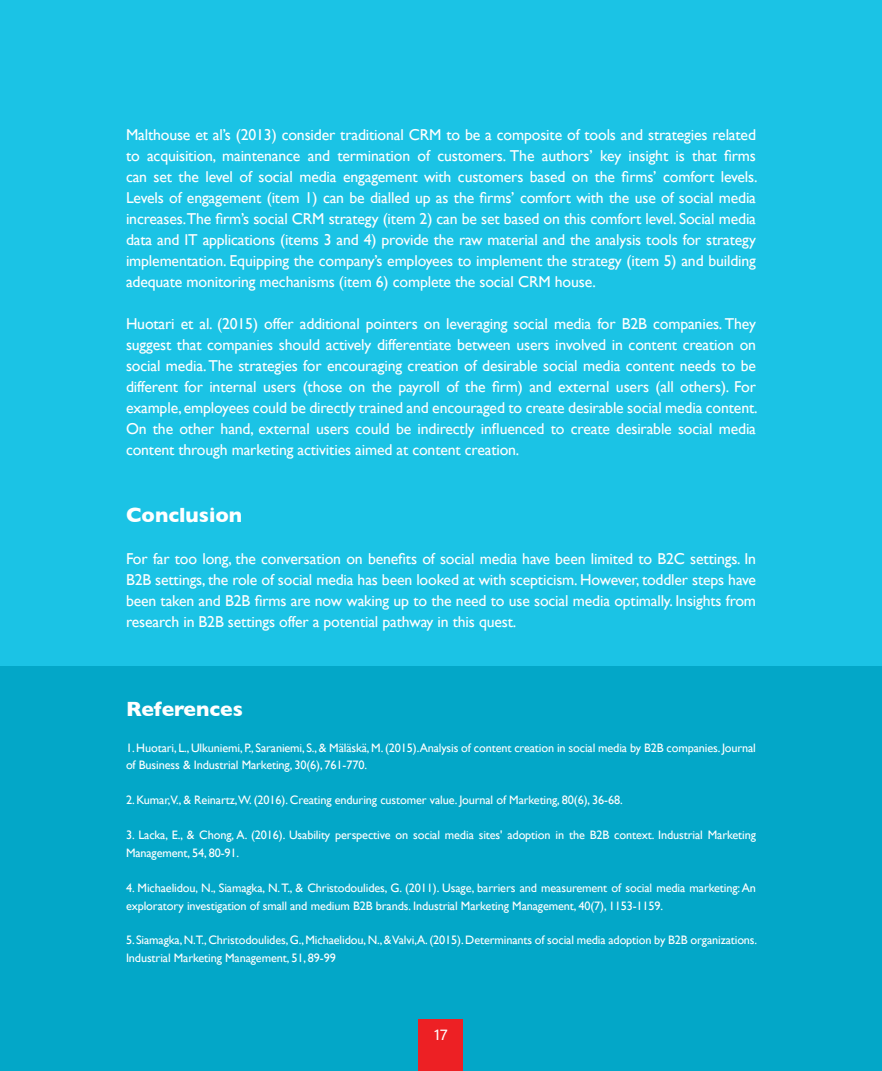
<style>
.page{position:relative;width:882px;height:1071px;background:#1bc3e5}
.page>*{position:absolute;margin:0;border:0;box-sizing:border-box;transform-origin:0 0}
.t1{font:700 21px "Gill Sans";color:#fff}
.t2{font:15.75px/21px "Gill Sans";letter-spacing:-.01em;color:#fff;text-align:justify}
.t3{font:15.75px "Acumin Pro";color:#fff}
.t4{font:12.25px/17.5px "Gill Sans";letter-spacing:-.01em;color:#fff}
</style>
<div class="page">
<div style="left:0;top:667px;width:882px;height:404px;background:#03a7c8"></div>
<div style="left:419px;top:1020px;width:44px;height:51px;background:#ed2024"></div>
<p class="t2" style="left:126px;top:124px;width:633px">Malthouse et al’s (2013) consider traditional CRM to be a composite of tools and strategies related to acquisition, maintenance and termination of customers. The authors’ key insight is that firms can set the level of social media engagement with customers based on the firms’ comfort levels.<br>Levels of engagement (item 1) can be dialled up as the firms’ comfort with the use of social media increases.The firm’s social CRM strategy (item 2) can be set based on this comfort level. Social media data and IT applications (items 3 and 4) provide the raw material and the analysis tools for strategy implementation. Equipping the company’s employees to implement the strategy (item 5) and building adequate monitoring mechanisms (item 6) complete the social CRM house.</p>
<p class="t2" style="left:126px;top:313px;width:633px">Huotari et al. (2015) offer additional pointers on leveraging social media for B2B companies. They suggest that companies should actively differentiate between users involved in content creation on social media. The strategies for encouraging creation of desirable social media content needs to be different for internal users (those on the payroll of the firm) and external users (all others). For example, employees could be directly trained and encouraged to create desirable social media content.<br>On the other hand, external users could be indirectly influenced to create desirable social media content through marketing activities aimed at content creation.</p>
<h1 class="t1" style="left:126px;top:499px;width:118px">Conclusion</h1>
<p class="t2" style="left:126px;top:548px;width:632px">For far too long, the conversation on benefits of social media have been limited to B2C settings. In B2B settings, the role of social media has been looked at with scepticism. However, toddler steps have been taken and B2B firms are now waking up to the need to use social media optimally. Insights from research in B2B settings offer a potential pathway in this quest.</p>
<h1 class="t1" style="left:126px;top:692px;width:118px">References</h1>
<p class="t4" style="left:126px;top:739px;width:631px">1. Huotari, L., Ulkuniemi, P., Saraniemi, S., &amp; Mäläskä, M. (2015).Analysis of content creation in social media by B2B companies. Journal of Business &amp; Industrial Marketing, 30(6), 761-770.</p>
<p class="t4" style="left:126px;top:791px;width:498px">2. Kumar,V., &amp; Reinartz,W. (2016). Creating enduring customer value. Journal of Marketing, 80(6), 36-68.</p>
<p class="t4" style="left:126px;top:826px;width:631px">3. Lacka, E., &amp; Chong, A. (2016). Usability perspective on social media sites' adoption in the B2B context. Industrial Marketing<br>Management, 54, 80-91.</p>
<p class="t4" style="left:126px;top:879px;width:632px">4. Michaelidou, N., Siamagka, N. T., &amp; Christodoulides, G. (2011). Usage, barriers and measurement of social media marketing: An exploratory investigation of small and medium B2B brands. Industrial Marketing Management, 40(7), 1153-1159.</p>
<p class="t4" style="left:126px;top:931px;width:633px">5. Siamagka, N.T., Christodoulides, G., Michaelidou, N., &amp; Valvi,A. (2015). Determinants of social media adoption by B2B organizations.<br>Industrial Marketing Management, 51, 89-99</p>
<p class="t3" style="left:434px;top:1024px;width:15px">17</p>
</div>
